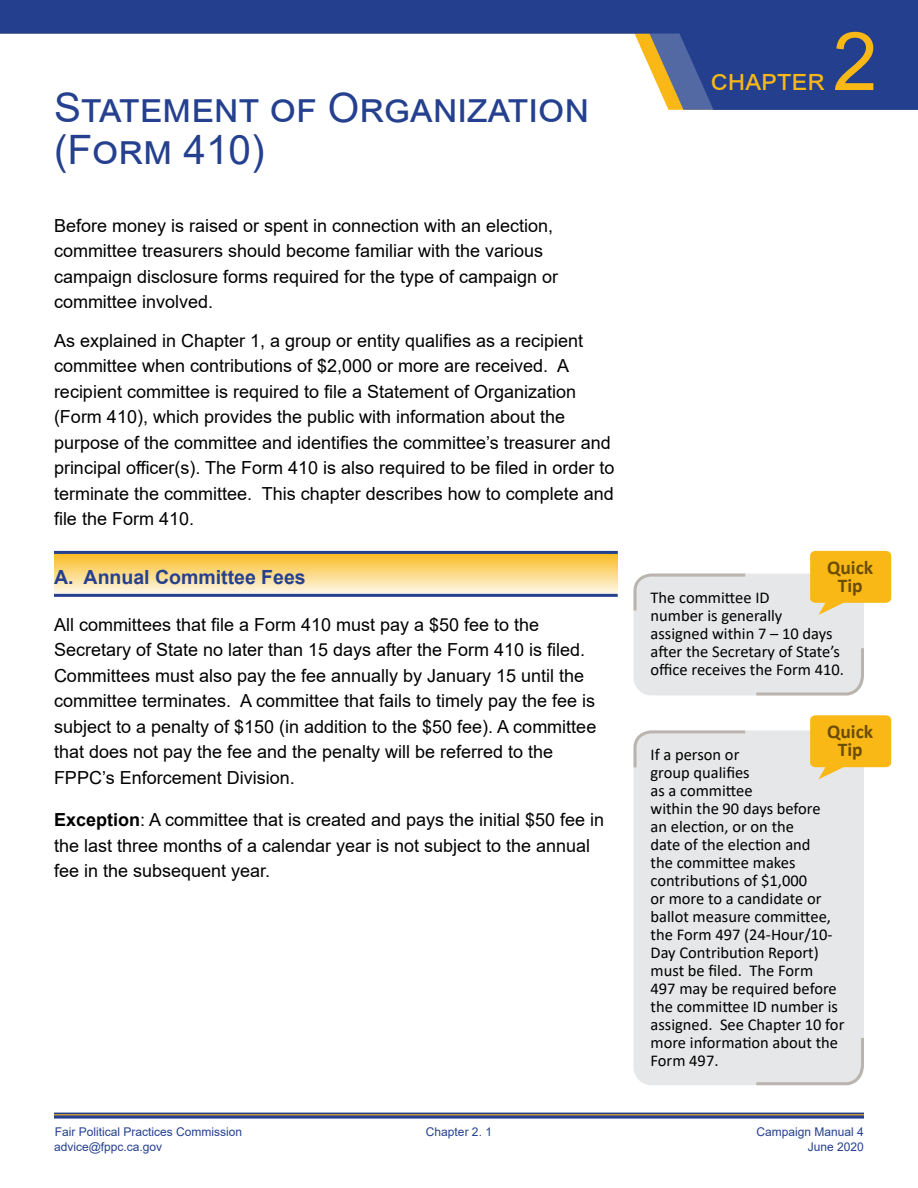
<style>
.page{position:relative;width:918px;height:1188px;background:#fff}
.page>*{position:absolute;margin:0;border:0;box-sizing:border-box;transform-origin:0 0}
.t1{font:81px "Arial";color:#fab816}
.Chapter_Title_-_Mult{font:40.5px/42px "Arial";color:#25408f}
.t2{font:28.5px "Arial";color:#fab816}
.H1_No_Lines{font:700 19.5px "Arial";color:#25408f}
.Quick_Tip_Icon{font:700 19.5px "Calibri";color:#6a4d00}
.Main_Paragraph{font:18px/25.5px "Arial";color:#000}
.Example___Quick_Tip{font:16.5px/18px "Calibri";color:#000}
.t3{font:12px/15px "Arial";color:#25408f}
.s1{font-weight:700}
</style>
<div class="page">
<svg style="left:54px;top:554px;width:564px;height:40px"></svg>
<hr style="left:54px;top:551px;width:564px;height:3px;background:#25408f">
<hr style="left:54px;top:594px;width:564px;height:3px;background:#25408f">
<svg style="left:54px;top:1113px;width:810px;height:6px;fill:#25408f"></svg>
<hr style="left:54px;top:1114px;width:810px;height:1px;background:#fab816">
<svg style="left:0;top:0;width:918px;height:110px"></svg>
<div style="left:634px;top:574px;width:230px;height:121px;background:#e6e7e8;border-radius:18px"></div>
<svg style="left:633px;top:573px;width:115px;height:41px"></svg>
<svg style="left:753px;top:648px;width:111px;height:48px"></svg>
<svg style="left:810px;top:551px;width:81px;height:64px"></svg>
<div style="left:634px;top:730px;width:230px;height:355px;background:#e6e7e8;border-radius:18px"></div>
<svg style="left:633px;top:730px;width:115px;height:40px"></svg>
<svg style="left:756px;top:1038px;width:108px;height:48px"></svg>
<svg style="left:810px;top:715px;width:81px;height:64px"></svg>
<p class="Chapter_Title_-_Mult" style="left:54px;top:86px;width:537px">Statement of Organization (Form 410)</p>
<p class="Main_Paragraph" style="left:54px;top:213px;width:506px">Before money is raised or spent in connection with an election, committee treasurers should become familiar with the various campaign disclosure forms required for the type of campaign or committee involved.</p>
<p class="Main_Paragraph" style="left:54px;top:327px;width:562px">As explained in Chapter 1, a group or entity qualifies as a recipient committee when contributions of $2,000 or more are received. A recipient committee is required to file a Statement of Organization (Form 410), which provides the public with information about the purpose of the committee and identifies the committee’s treasurer and principal officer(s). The Form 410 is also required to be filed in order to terminate the committee. This chapter describes how to complete and file the Form 410.</p>
<p class="H1_No_Lines" style="left:54px;top:563px;width:253px">A. Annual Committee Fees</p>
<p class="Main_Paragraph" style="left:54px;top:612px;width:544px">All committees that file a Form 410 must pay a $50 fee to the Secretary of State no later than 15 days after the Form 410 is filed.<br>Committees must also pay the fee annually by January 15 until the committee terminates. A committee that fails to timely pay the fee is subject to a penalty of $150 (in addition to the $50 fee). A committee that does not pay the fee and the penalty will be referred to the FPPC’s Enforcement Division.</p>
<p class="Main_Paragraph" style="left:54px;top:807px;width:552px"><span class="s1">Exception</span>: A committee that is created and pays the initial $50 fee in the last three months of a calendar year is not subject to the annual fee in the subsequent year.</p>
<p class="t2" style="left:711px;top:60px;width:107px">chapter</p>
<p class="t1" style="left:833px;top:6px;width:47px">2</p>
<p class="Quick_Tip_Icon" style="left:827px;top:554px;width:48px">Quick</p>
<p class="Quick_Tip_Icon" style="left:838px;top:572px;width:26px">Tip</p>
<p class="Example___Quick_Tip" style="left:651px;top:588px;width:195px">The committee ID<br>number is generally assigned within 7 – 10 days after the Secretary of State’s office receives the Form 410.</p>
<p class="Quick_Tip_Icon" style="left:827px;top:718px;width:48px">Quick</p>
<p class="Quick_Tip_Icon" style="left:838px;top:736px;width:26px">Tip</p>
<p class="Example___Quick_Tip" style="left:651px;top:745px;width:195px">If a person or<br>group qualifies<br>as a committee<br>within the 90 days before<br>an election, or on the<br>date of the election and<br>the committee makes contributions of $1,000<br>or more to a candidate or ballot measure committee, the Form 497 (24-Hour/10-<br>Day Contribution Report) must be filed. The Form<br>497 may be required before the committee ID number is assigned. See Chapter 10 for more information about the<br>Form 497.</p>
<p class="t3" style="left:54px;top:1124px;width:190px">Fair Political Practices Commission advice@fppc.ca.gov</p>
<p class="t3" style="left:426px;top:1124px;width:68px">Chapter 2. 1</p>
<p class="t3" style="left:757px;top:1124px;width:109px;text-align:right">Campaign Manual 4<br>June 2020</p>
</div>
